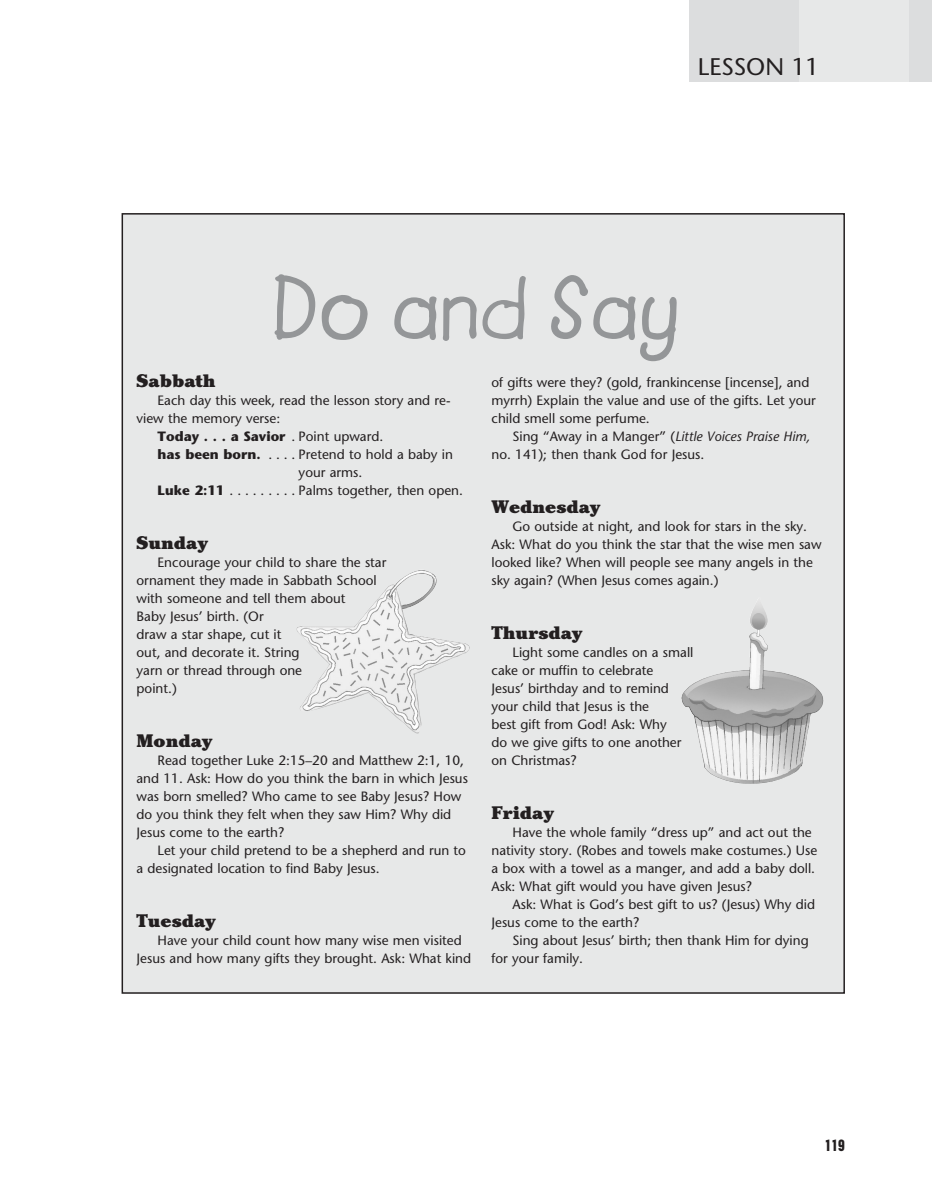
<style>
.page{position:relative;width:932px;height:1202px;background:#fff}
.page>*{position:absolute;margin:0;border:0;box-sizing:border-box;transform-origin:0 0}
.t1{font:90px "Lemonade ICG Bold";color:#949698}
.t2{font:24px "Stone Sans";color:#231f20}
.Activity_Days{font:900 18px "Cheltenham";color:#231f20}
.t3{font:700 condensed 15px "Placard";color:#231f20}
.Do_and_Say_Body_Text{font:13.5px/18px "Stone Sans";color:#231f20}
.Do_and_Say_Body_Text-2{font:700 13.5px "Stone Sans";color:#231f20}
.s1{font-weight:400}
.s2{font-weight:700}
.s3{font-style:italic}
</style>
<div class="page">
<div style="left:122px;top:214px;width:722px;height:779px;background:#e7e8e8"></div>
<img style="left:296px;top:570px;width:167px;height:163px">
<img style="left:681px;top:606px;width:142px;height:177px">
<div style="left:688px;top:0;width:111px;height:81px;background:#dcddde"></div>
<div style="left:799px;top:0;width:110px;height:81px;background:#e7e8e8"></div>
<div style="left:909px;top:0;width:23px;height:81px;background:#dcddde"></div>
<p class="t2" style="left:698px;top:52px;width:123px">LESSON 11</p>
<p class="t1" style="left:271px;top:255px;width:410px">Do and Say</p>
<p class="Activity_Days" style="left:136px;top:370px;width:80px">Sabbath</p>
<p class="Do_and_Say_Body_Text" style="left:136px;top:391px;width:315px;text-indent:21px">Each day this week, read the lesson story and re&shy;view the memory verse:</p>
<p class="Do_and_Say_Body_Text-2" style="left:158px;top:428px;width:227px">Today . . . a Savior <span class="s1">. Point upward.</span></p>
<p class="Do_and_Say_Body_Text-2" style="left:158px;top:446px;width:112px">has been born. <span class="s1">....</span></p>
<p class="Do_and_Say_Body_Text" style="left:298px;top:445px;width:156px">Pretend to hold a baby in your arms.</p>
<p class="Do_and_Say_Body_Text" style="left:158px;top:481px;width:73px"><span class="s2">Luke 2:11</span>.........</p>
<p class="Do_and_Say_Body_Text" style="left:298px;top:481px;width:166px">Palms together, then open.</p>
<p class="Activity_Days" style="left:136px;top:532px;width:73px">Sunday</p>
<p class="Do_and_Say_Body_Text" style="left:136px;top:553px;width:251px;text-indent:21px">Encourage your child to share the star ornament they made in Sabbath School with someone and tell them about<br>Baby Jesus’ birth. (Or<br>draw a star shape, cut it<br>out, and decorate it. String<br>yarn or thread through one<br>point.)</p>
<p class="Activity_Days" style="left:136px;top:730px;width:77px">Monday</p>
<p class="Do_and_Say_Body_Text" style="left:136px;top:751px;width:333px;text-indent:21px">Read together Luke 2:15–20 and Matthew 2:1, 10, and 11. Ask: How do you think the barn in which Jesus was born smelled? Who came to see Baby Jesus? How do you think they felt when they saw Him? Why did Jesus come to the earth?</p>
<p class="Do_and_Say_Body_Text" style="left:136px;top:841px;width:331px;text-indent:21px">Let your child pretend to be a shepherd and run to a designated location to find Baby Jesus.</p>
<p class="Activity_Days" style="left:136px;top:910px;width:81px">Tuesday</p>
<p class="Do_and_Say_Body_Text" style="left:136px;top:931px;width:336px;text-indent:21px">Have your child count how many wise men visited<br>Jesus and how many gifts they brought. Ask: What kind</p>
<p class="Do_and_Say_Body_Text" style="left:491px;top:373px;width:326px">of gifts were they? (gold, frankincense [incense], and myrrh) Explain the value and use of the gifts. Let your child smell some perfume.</p>
<p class="Do_and_Say_Body_Text" style="left:491px;top:427px;width:320px;text-indent:21px">Sing “Away in a Manger” (<span class="s3">Little Voices Praise Him, </span>no. 141); then thank God for Jesus.</p>
<p class="Activity_Days" style="left:491px;top:496px;width:111px">Wednesday</p>
<p class="Do_and_Say_Body_Text" style="left:491px;top:517px;width:331px;text-indent:21px">Go outside at night, and look for stars in the sky.<br>Ask: What do you think the star that the wise men saw looked like? When will people see many angels in the sky again? (When Jesus comes again.)</p>
<p class="Activity_Days" style="left:491px;top:622px;width:93px">Thursday</p>
<p class="Do_and_Say_Body_Text" style="left:491px;top:643px;width:203px;text-indent:21px">Light some candles on a small cake or muffin to celebrate<br>Jesus’ birthday and to remind your child that Jesus is the<br>best gift from God! Ask: Why<br>do we give gifts to one another on Christmas?</p>
<p class="Activity_Days" style="left:491px;top:802px;width:64px">Friday</p>
<p class="Do_and_Say_Body_Text" style="left:491px;top:823px;width:327px;text-indent:21px">Have the whole family “dress up” and act out the nativity story. (Robes and towels make costumes.) Use a box with a towel as a manger, and add a baby doll.<br>Ask: What gift would you have given Jesus?</p>
<p class="Do_and_Say_Body_Text" style="left:491px;top:895px;width:325px;text-indent:21px">Ask: What is God’s best gift to us? (Jesus) Why did<br>Jesus come to the earth?</p>
<p class="Do_and_Say_Body_Text" style="left:491px;top:931px;width:319px;text-indent:21px">Sing about Jesus’ birth; then thank Him for dying for your family.</p>
<p class="t3" style="left:824px;top:1136px;width:22px">119</p>
</div>
